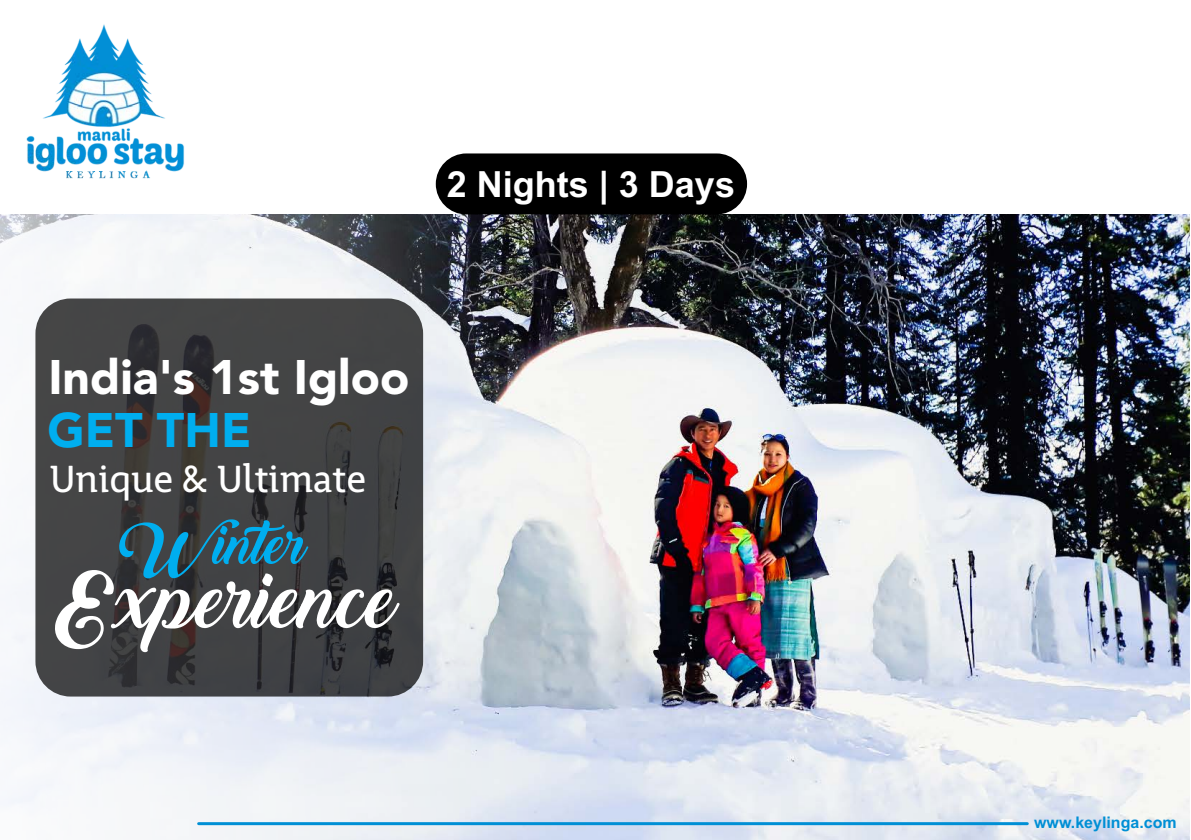
<style>
.page{position:relative;width:1191px;height:840px;background:#fff}
.page>*{position:absolute;margin:0;border:0;box-sizing:border-box;transform-origin:0 0}
.t1{font:77.4px "Backto Black Demo";color:#fff}
.t2{font:54px "Backto Black Demo";color:#00aeef}
.t3{font:900 48px "Avenir";color:#fff}
.t4{font:900 48px "Avenir";color:#00aeef}
.t5{font:41px "Berliner";color:#fff}
.t6{font:700 36px "Arial";color:#fff}
.t7{font:700 16px "Arial";color:#008fd5}
</style>
<div class="page">
<img style="left:0;top:214px;width:1189px;height:625px">
<img style="left:26px;top:24px;width:159px;height:155px">
<hr style="left:199px;top:821px;width:828px;height:3px;background:#008fd5">
<div style="left:35px;top:298px;width:388px;height:398px;background:#000;border-radius:35px;opacity:.72"></div>
<div style="left:436px;top:153px;width:311px;height:61px;background:#000;border-radius:30px"></div>
<h3 class="t6" style="left:447px;top:170px;width:290px">2 Nights | 3 Days</h3>
<h3 class="t3" style="left:48px;top:345px;width:362px">India's 1st Igloo</h3>
<h3 class="t4" style="left:48px;top:398px;width:205px">GET THE</h3>
<h3 class="t5" style="left:50px;top:463px;width:318px">Unique &amp; Ultimate</h3>
<h2 class="t2" style="left:120px;top:523px;width:188px">Winter</h2>
<h1 class="t1" style="left:51px;top:570px;width:347px">Experience</h1>
<p class="t7" style="left:1034px;top:816px;width:144px">www.keylinga.com</p>
</div>
